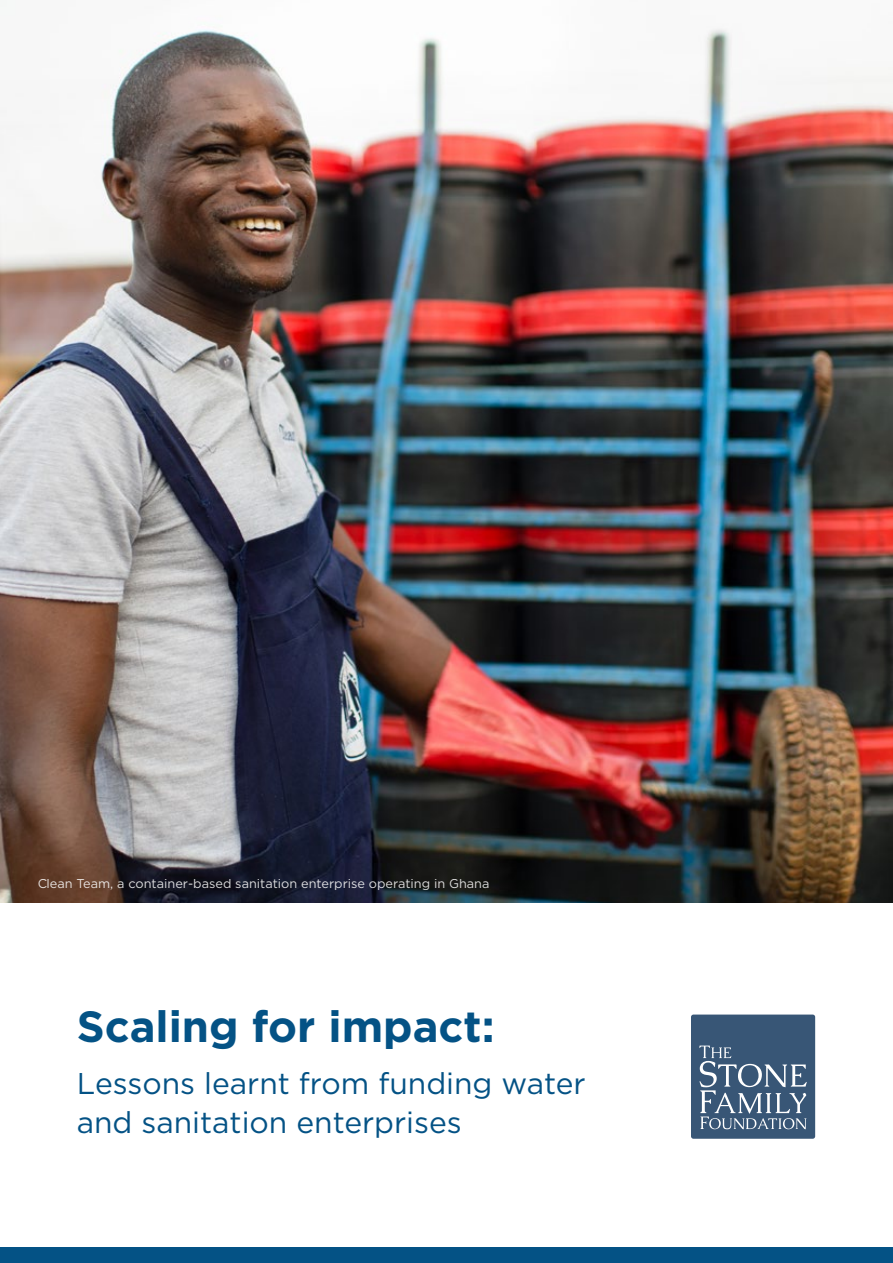
<style>
.page{position:relative;width:893px;height:1263px;background:#fff}
.page>*{position:absolute;margin:0;border:0;box-sizing:border-box;transform-origin:0 0}
.t1{font:700 43.65px "Gotham";color:#045285}
.t2{font:30px/39px "Gotham";color:#045285}
.t3{font:12.75px "Gotham";color:#fff}
</style>
<div class="page">
<img style="left:0;top:28px;width:893px;height:874px">
<div style="left:0;top:1247px;width:893px;height:16px;background:#045285"></div>
<div style="left:691px;top:1014px;width:124px;height:125px;background:#385676;border-radius:2px"></div>
<svg style="left:699px;top:1045px;width:108px;height:84px"></svg>
<p class="t3" style="left:37px;top:876px;width:454px">Clean Team, a container-based sanitation enterprise operating in Ghana</p>
<h1 class="t1" style="left:77px;top:997px;width:419px">Scaling for impact:</h1>
<h2 class="t2" style="left:77px;top:1063px;width:510px">Lessons learnt from funding water and sanitation enterprises</h2>
</div>
